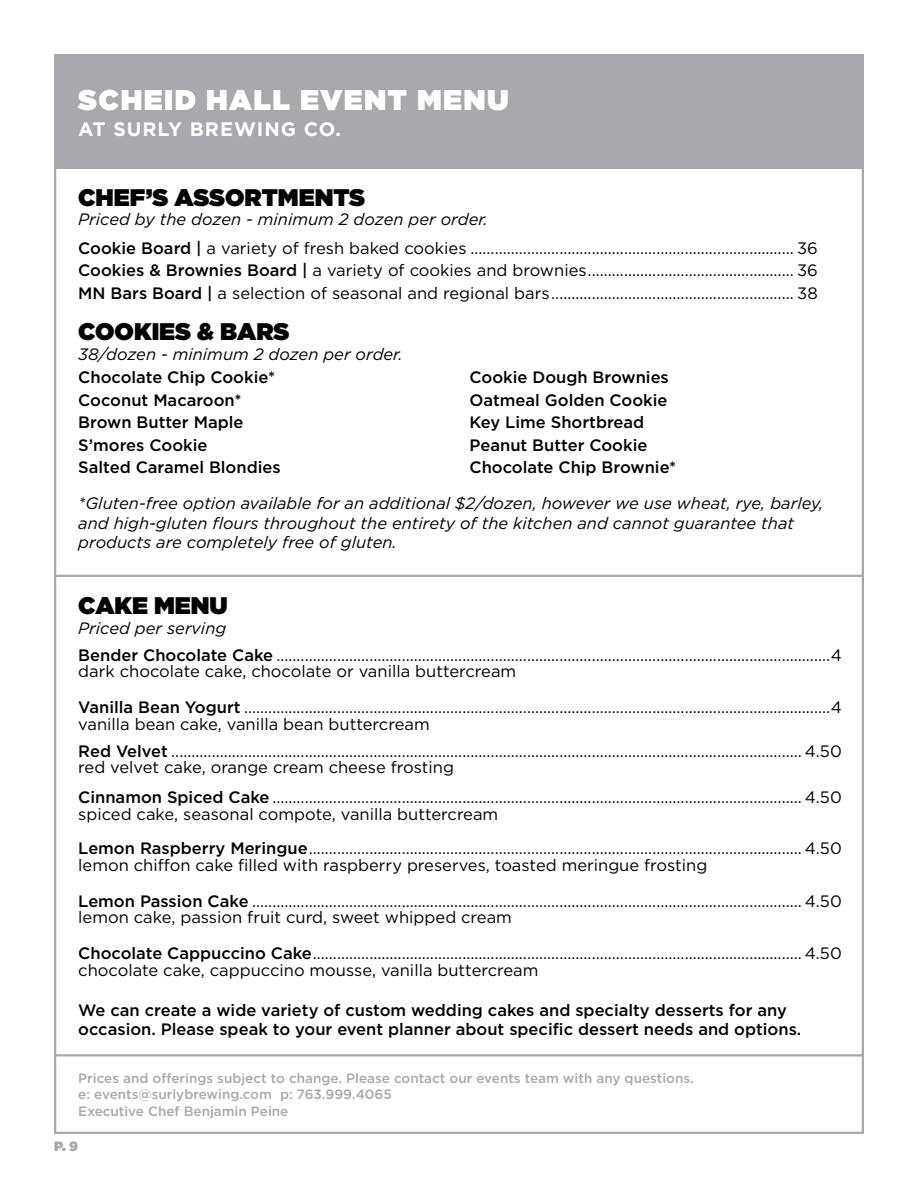
<style>
.page{position:relative;width:918px;height:1188px;background:#fff}
.page>*{position:absolute;margin:0;border:0;box-sizing:border-box;transform-origin:0 0}
.t1{font:900 28.5px "Gotham HTF";letter-spacing:.05em;color:#fff}
.t2{font:900 24px "Gotham HTF";color:#000}
.t3{font:700 19.5px "Gotham HTF";letter-spacing:.05em;color:#fff}
.t4{font:16.5px/36px "Gotham HTF";color:#000}
.t5{font:500 16.5px/22.5px "Gotham HTF";color:#000}
.t6{font:italic 16.5px/19.5px "Gotham HTF";color:#000}
.t7{font:500 13.5px/16.2px "Gotham HTF";color:#a7a9ac}
.t8{font:900 13.5px "Gotham HTF";color:#a7a9ac}
.s1{font-weight:500}
.s2{font-style:italic}
</style>
<div class="page">
<hr style="left:55px;top:1054px;width:808px;height:2px;background:#a7a9ac">
<div style="left:55px;top:55px;width:809px;height:114px;background:#a7a9ac"></div>
<hr style="left:55px;top:575px;width:809px;height:2px;background:#a7a9ac">
<h1 class="t1" style="left:78px;top:83px;width:432px">SCHEID HALL EVENT MENU</h1>
<p class="t3" style="left:78px;top:118px;width:264px">AT SURLY BREWING CO.</p>
<h2 class="t2" style="left:78px;top:183px;width:288px">CHEF’S ASSORTMENTS</h2>
<p class="t6" style="left:78px;top:210px;width:411px">Priced by the dozen - minimum 2 dozen per order.</p>
<p class="t4" style="left:78px;top:236px;width:741px;line-height:22.5px;text-align:justify"><span class="s1">Cookie Board |</span> a variety of fresh baked cookies ................................................................................ 36<br><span class="s1">Cookies &amp; Brownies Board |</span> a variety of cookies and brownies................................................... 36<br><span class="s1">MN Bars Board |</span> a selection of seasonal and regional bars............................................................ 38</p>
<h2 class="t2" style="left:78px;top:318px;width:213px">COOKIES &amp; BARS</h2>
<p class="t6" style="left:78px;top:344px;width:326px">38/dozen - minimum 2 dozen per order.</p>
<p class="t5" style="left:78px;top:366px;width:204px">Chocolate Chip Cookie*<br>Coconut Macaroon*<br>Brown Butter Maple<br>S’mores Cookie<br>Salted Caramel Blondies</p>
<p class="t5" style="left:470px;top:366px;width:208px">Cookie Dough Brownies<br>Oatmeal Golden Cookie<br>Key Lime Shortbread<br>Peanut Butter Cookie<br>Chocolate Chip Brownie*</p>
<p class="t6" style="left:78px;top:494px;width:747px">*Gluten-free option available for an additional $2/dozen, however we use wheat, rye, barley, and high-gluten flours throughout the entirety of the kitchen and cannot guarantee that products are completely free of gluten.</p>
<h2 class="t2" style="left:78px;top:592px;width:151px">CAKE MENU</h2>
<p class="t4" style="left:78px;top:614px;width:765px;line-height:27px"><span class="s2">Priced per serving<br></span><span class="s1">Bender Chocolate Cake</span> .........................................................................................................................................4</p>
<p class="t4" style="left:78px;top:653px;width:765px">dark chocolate cake, chocolate or vanilla buttercream<br><span class="s1">Vanilla Bean Yogurt</span> .................................................................................................................................................4</p>
<p class="t4" style="left:78px;top:710px;width:765px;line-height:27px">vanilla bean cake, vanilla bean buttercream<br><span class="s1">Red Velvet</span> ............................................................................................................................................................ 4.50</p>
<p class="t4" style="left:78px;top:752px;width:765px;line-height:30px">red velvet cake, orange cream cheese frosting<br><span class="s1">Cinnamon Spiced Cake</span> ................................................................................................................................... 4.50</p>
<p class="t4" style="left:78px;top:796px;width:765px;line-height:34.5px">spiced cake, seasonal compote, vanilla buttercream<br><span class="s1">Lemon Raspberry Meringue</span>.......................................................................................................................... 4.50</p>
<p class="t4" style="left:78px;top:846px;width:765px">lemon chiffon cake filled with raspberry preserves, toasted meringue frosting<br><span class="s1">Lemon Passion Cake</span> ........................................................................................................................................ 4.50</p>
<p class="t4" style="left:78px;top:899px;width:765px">lemon cake, passion fruit curd, sweet whipped cream<br><span class="s1">Chocolate Cappuccino Cake</span>......................................................................................................................... 4.50</p>
<p class="t4" style="left:78px;top:951px;width:462px">chocolate cake, cappuccino mousse, vanilla buttercream</p>
<p class="t5" style="left:78px;top:1000px;width:725px;line-height:19.5px">We can create a wide variety of custom wedding cakes and specialty desserts for any occasion. Please speak to your event planner about specific dessert needs and options.</p>
<p class="t7" style="left:78px;top:1070px;width:617px">Prices and offerings subject to change. Please contact our events team with any questions. e: events@surlybrewing.com p: 763.999.4065<br>Executive Chef Benjamin Peine</p>
<p class="t8" style="left:54px;top:1138px;width:26px">P. 9</p>
</div>
